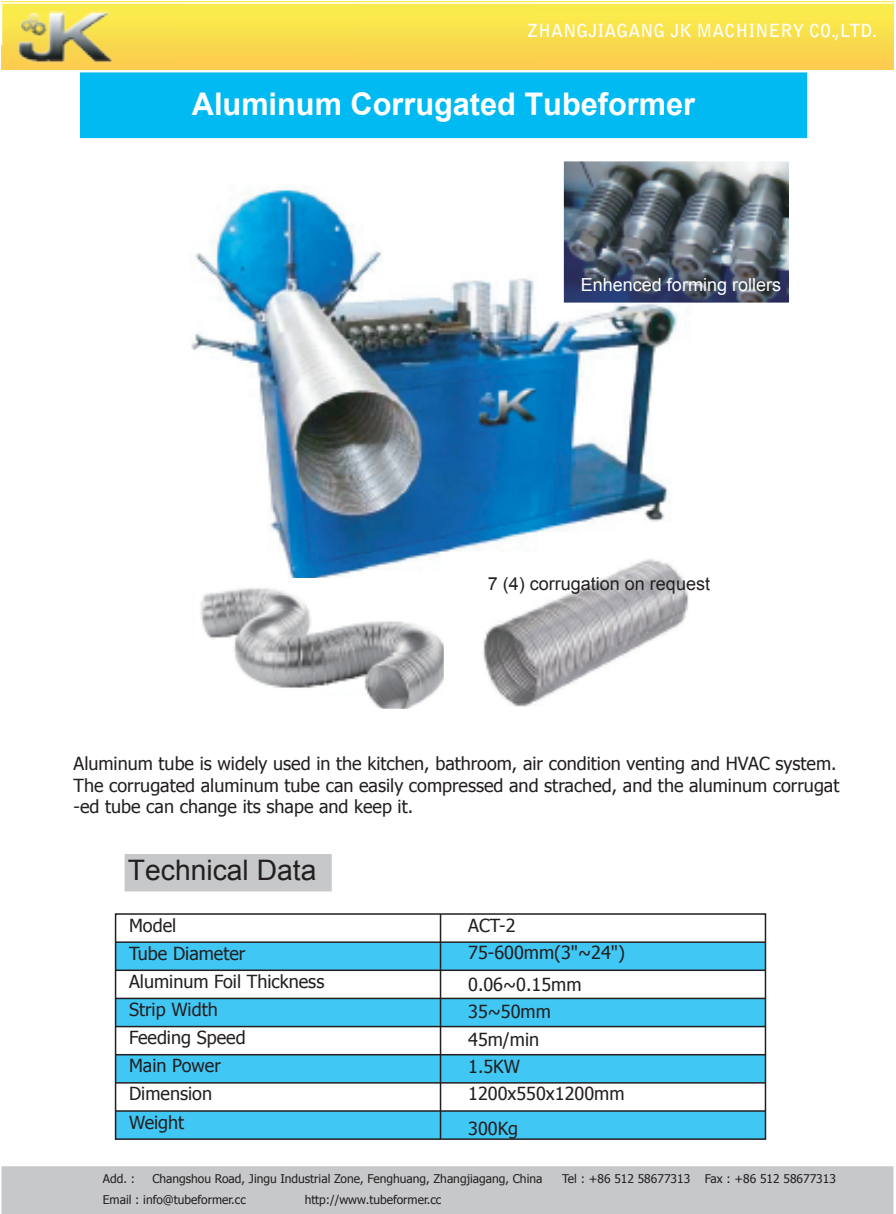
<style>
.page{position:relative;width:896px;height:1214px;background:#fff}
.page>*{position:absolute;margin:0;border:0;box-sizing:border-box;transform-origin:0 0}
.t1{font:700 31.2px "Arial";color:#fff}
.t2{font:28.2px "Arial";color:#231f20}
.t3{font:18px/21.6px "Tahoma";color:#231f20}
.t4{font:700 18px "Bell Gothic Std";color:#fff}
.t5{font:18px "Arial";color:#231f20}
.t6{font:18px "Arial";color:#fff}
.t7{font:12px "Tahoma";color:#231f20}
</style>
<div class="page">
<div style="left:2px;top:1px;width:891px;height:69px;background:#fbd04d"></div>
<img style="left:190px;top:167px;width:563px;height:411px">
<div style="left:80px;top:72px;width:727px;height:66px;background:#00baf1"></div>
<div style="left:124px;top:854px;width:208px;height:37px;background:#c7c8ca"></div>
<div style="left:2px;top:1166px;width:891px;height:47px;background:#c7c8ca"></div>
<svg style="left:1px;top:2px;width:892px;height:45px;background:#f9e553"></svg>
<img style="left:200px;top:588px;width:244px;height:120px">
<img style="left:481px;top:558px;width:210px;height:149px">
<img style="left:564px;top:161px;width:225px;height:141px">
<svg style="left:114px;top:913px;width:652px;height:227px"></svg>
<img style="left:10px;top:1px;width:120px;height:69px">
<p class="t4" style="left:527px;top:20px;width:351px">ZHANGJIAGANG JK MACHINERY CO.,LTD.</p>
<h1 class="t1" style="left:192px;top:83px;width:504px">Aluminum Corrugated Tubeformer</h1>
<p class="t6" style="left:581px;top:273px;width:202px">Enhenced forming rollers</p>
<p class="t5" style="left:488px;top:572px;width:224px">7 (4) corrugation on request</p>
<p class="t3" style="left:74px;top:751px;width:767px">Aluminum tube is widely used in the kitchen, bathroom, air condition venting and HVAC system.<br>The corrugated aluminum tube can easily compressed and strached, and the aluminum corrugat -ed tube can change its shape and keep it.</p>
<h2 class="t2" style="left:128px;top:851px;width:190px">Technical Data</h2>
<p class="t3" style="left:129px;top:913px;width:49px">Model</p>
<p class="t3" style="left:468px;top:913px;width:49px">ACT-2</p>
<p class="t3" style="left:129px;top:941px;width:118px">Tube Diameter</p>
<p class="t3" style="left:468px;top:940px;width:158px">75-600mm(3"~24")</p>
<p class="t3" style="left:129px;top:969px;width:197px">Aluminum Foil Thickness</p>
<p class="t3" style="left:468px;top:972px;width:115px">0.06~0.15mm</p>
<p class="t3" style="left:129px;top:998px;width:90px">Strip Width</p>
<p class="t3" style="left:468px;top:999px;width:84px">35~50mm</p>
<p class="t3" style="left:129px;top:1026px;width:118px">Feeding Speed</p>
<p class="t3" style="left:468px;top:1027px;width:72px">45m/min</p>
<p class="t3" style="left:129px;top:1054px;width:93px">Main Power</p>
<p class="t3" style="left:468px;top:1054px;width:53px">1.5KW</p>
<p class="t3" style="left:129px;top:1081px;width:84px">Dimension</p>
<p class="t3" style="left:468px;top:1081px;width:158px">1200x550x1200mm</p>
<p class="t3" style="left:129px;top:1110px;width:57px">Weight</p>
<p class="t3" style="left:468px;top:1116px;width:52px">300Kg</p>
<p class="t7" style="left:103px;top:1170px;width:34px">Add. :</p>
<p class="t7" style="left:152px;top:1170px;width:391px">Changshou Road, Jingu Industrial Zone, Fenghuang, Zhangjiagang, China</p>
<p class="t7" style="left:562px;top:1170px;width:275px">Tel : +86 512 58677313 Fax : +86 512 58677313</p>
<p class="t7" style="left:103px;top:1191px;width:144px">Email : info@tubeformer.cc</p>
<p class="t7" style="left:305px;top:1191px;width:138px">http://www.tubeformer.cc</p>
</div>
